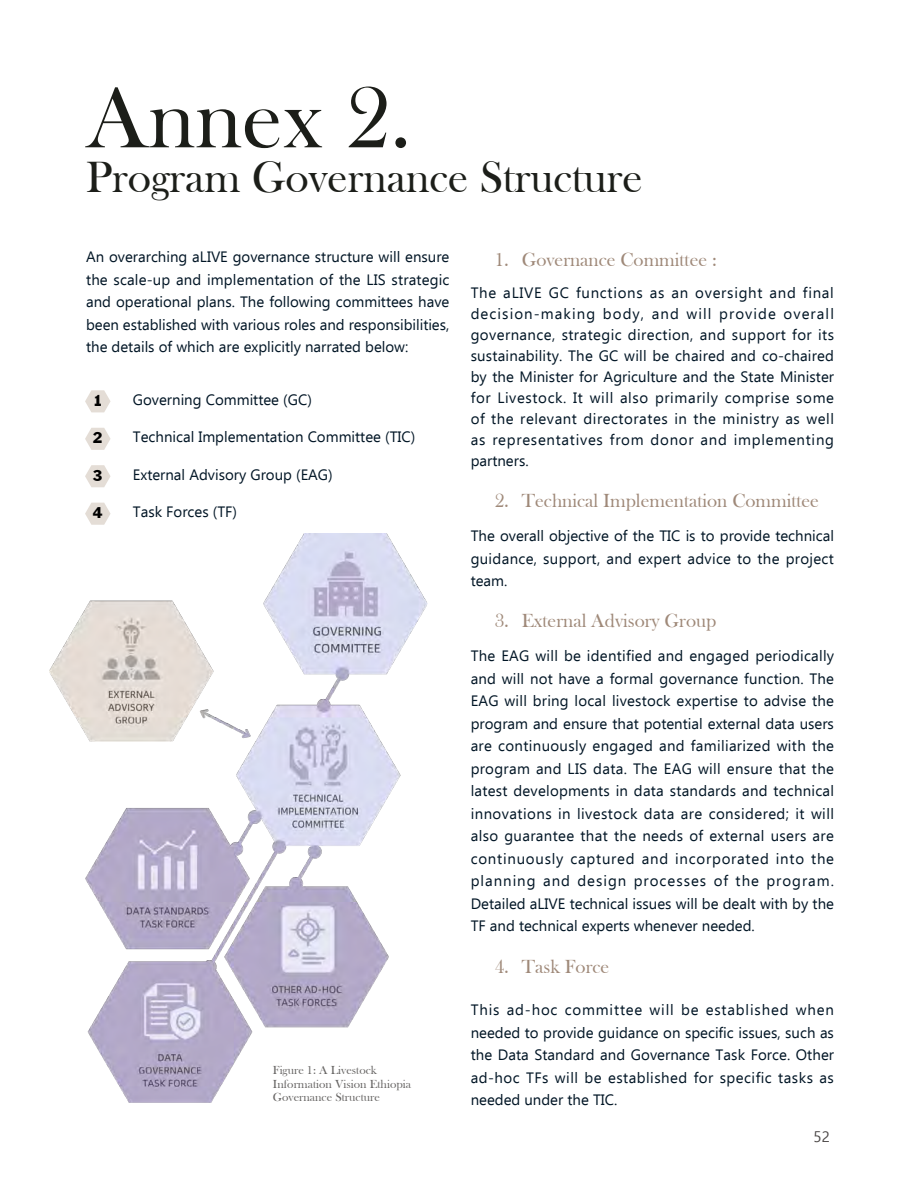
<style>
.page{position:relative;width:918px;height:1188px;background:#fff}
.page>*{position:absolute;margin:0;border:0;box-sizing:border-box;transform-origin:0 0}
.t1{font:90px "Bask Old Face";color:#1c1e19}
.t2{font:45px "Bask Old Face";color:#1c1e19}
.t3{font:19.5px "Bask Old Face";color:#9f8979}
.t4{font:16.5px "Franklin Gothic";color:#000}
.t5{font:15px/22.5px "Ebrima";color:#001525;text-align:justify}
.t6{font:15px "Ebrima";color:#4b4746}
.t7{font:12px/13.5px "Bask Old Face";color:#676564}
</style>
<div class="page">
<img style="left:50px;top:534px;width:378px;height:569px">
<svg style="left:85px;top:390px;width:26px;height:22px"></svg>
<svg style="left:85px;top:428px;width:26px;height:22px"></svg>
<svg style="left:85px;top:465px;width:26px;height:22px"></svg>
<svg style="left:85px;top:503px;width:26px;height:22px"></svg>
<h1 class="t1" style="left:86px;top:68px;width:327px">Annex 2.</h1>
<h2 class="t2" style="left:86px;top:153px;width:558px">Program Governance Structure</h2>
<p class="t5" style="left:86px;top:245px;width:365px">An overarching aLIVE governance structure will ensure the scale-up and implementation of the LIS strategic and operational plans. The following committees have been established with various roles and responsibilities, the details of which are explicitly narrated below:</p>
<p class="t5" style="left:133px;top:388px;width:181px">Governing Committee (GC)</p>
<p class="t5" style="left:133px;top:425px;width:284px">Technical Implementation Committee (TIC)</p>
<p class="t5" style="left:133px;top:463px;width:201px">External Advisory Group (EAG)</p>
<p class="t5" style="left:133px;top:500px;width:106px">Task Forces (TF)</p>
<p class="t4" style="left:93px;top:390px;width:11px">1</p>
<p class="t4" style="left:93px;top:428px;width:11px">2</p>
<p class="t4" style="left:93px;top:465px;width:11px">3</p>
<p class="t4" style="left:93px;top:503px;width:11px">4</p>
<p class="t7" style="left:273px;top:1064px;width:140px">Figure 1: A Livestock<br>Information Vision Ethiopia<br>Governance Structure</p>
<h3 class="t3" style="left:495px;top:249px;width:224px">1. Governance Committee :</h3>
<p class="t5" style="left:471px;top:282px;width:365px;line-height:21px">The aLIVE GC functions as an oversight and final decision-making body, and will provide overall governance, strategic direction, and support for its sustainability. The GC will be chaired and co-chaired by the Minister for Agriculture and the State Minister for Livestock. It will also primarily comprise some of the relevant directorates in the ministry as well as representatives from donor and implementing partners.</p>
<h3 class="t3" style="left:495px;top:490px;width:326px">2. Technical Implementation Committee</h3>
<p class="t5" style="left:471px;top:524px;width:365px">The overall objective of the TIC is to provide technical guidance, support, and expert advice to the project team.</p>
<h3 class="t3" style="left:495px;top:610px;width:223px">3. External Advisory Group</h3>
<p class="t5" style="left:471px;top:644px;width:365px">The EAG will be identified and engaged periodically and will not have a formal governance function. The EAG will bring local livestock expertise to advise the program and ensure that potential external data users are continuously engaged and familiarized with the program and LIS data. The EAG will ensure that the latest developments in data standards and technical innovations in livestock data are considered; it will also guarantee that the needs of external users are continuously captured and incorporated into the planning and design processes of the program.<br>Detailed aLIVE technical issues will be dealt with by the TF and technical experts whenever needed.</p>
<h3 class="t3" style="left:495px;top:956px;width:116px">4. Task Force</h3>
<p class="t5" style="left:471px;top:998px;width:365px">This ad-hoc committee will be established when needed to provide guidance on specific issues, such as the Data Standard and Governance Task Force. Other ad-hoc TFs will be established for specific tasks as needed under the TIC.</p>
<p class="t6" style="left:813px;top:1126px;width:18px">52</p>
</div>
